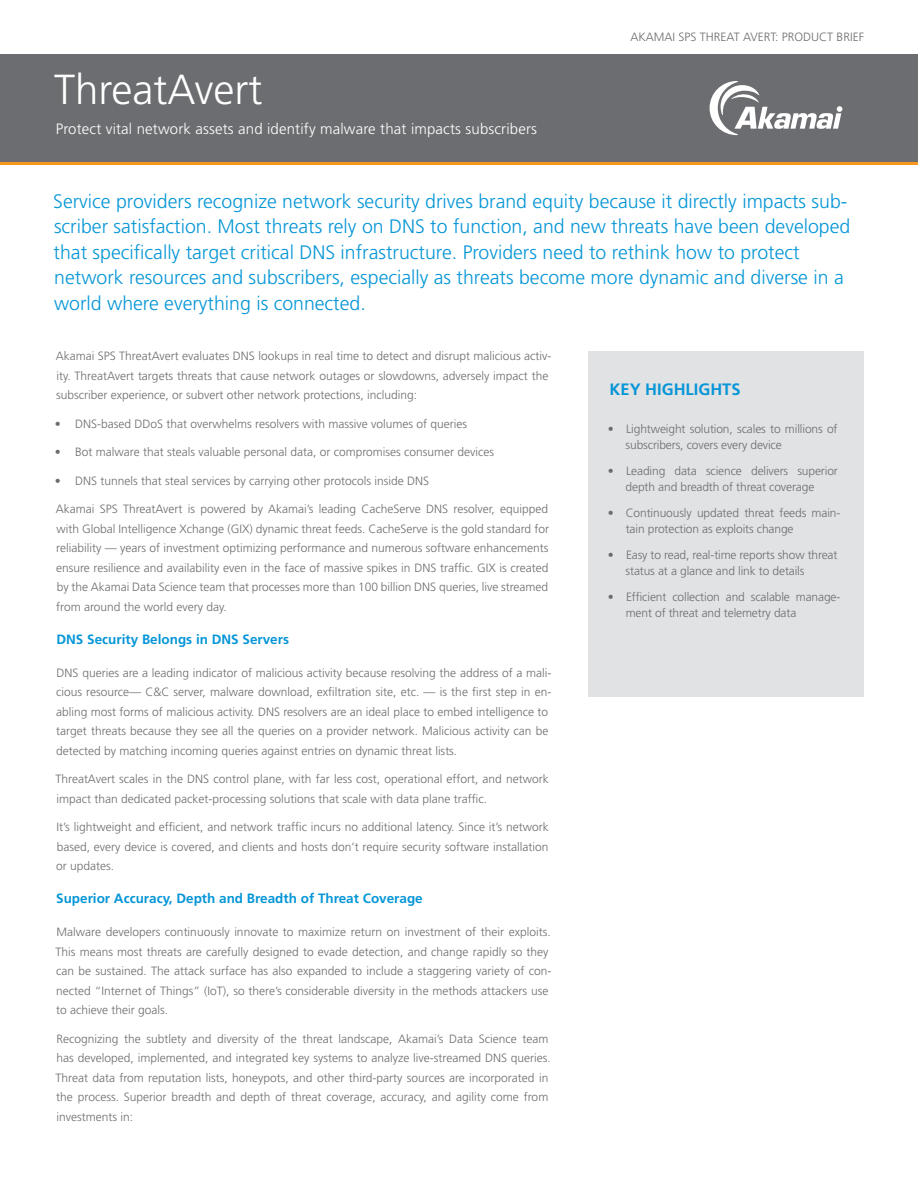
<style>
.page{position:relative;width:918px;height:1188px;background:#fff}
.page>*{position:absolute;margin:0;border:0;box-sizing:border-box;transform-origin:0 0}
.t1{font:300 42px "Frutiger";color:#fff}
.Intro_paragraph{font:300 19.5px/25.5px "Frutiger";color:#0696d7}
.Benefits_header{font:700 16.5px "Frutiger";color:#0696d7}
.Subtitle{font:300 15px "Frutiger";letter-spacing:.01em;color:#fff}
.Section_header{font:700 13.5px "Frutiger";color:#0696d7}
.Body_copy{font:300 12px/19.5px "Frutiger";color:#6c6d70}
</style>
<div class="page">
<div style="left:0;top:54px;width:918px;height:108px;background:#6c6d70"></div>
<hr style="left:0;top:162px;width:918px;height:3px;background:#f7971d">
<div style="left:589px;top:351px;width:275px;height:346px;background:#e1e2e4"></div>
<svg style="left:710px;top:81px;width:132px;height:54px"></svg>
<p class="t1" style="left:54px;top:66px;width:210px">ThreatAvert</p>
<p class="Subtitle" style="left:56px;top:121px;width:483px">Protect vital network assets and identify malware that impacts subscribers</p>
<p class="Body_copy" style="left:631px;top:28px;width:235px">AKAMAI SPS THREAT AVERT: PRODUCT BRIEF</p>
<p class="Intro_paragraph" style="left:53px;top:188px;width:799px">Service providers recognize network security drives brand equity because it directly impacts sub&shy;scriber satisfaction. Most threats rely on DNS to function, and new threats have been developed that specifically target critical DNS infrastructure. Providers need to rethink how to protect network resources and subscribers, especially as threats become more dynamic and diverse in a world where everything is connected.</p>
<p class="Body_copy" style="left:56px;top:346px;width:497px">Akamai SPS ThreatAvert evaluates DNS lookups in real time to detect and disrupt malicious activ&shy;ity. ThreatAvert targets threats that cause network outages or slowdowns, adversely impact the subscriber experience, or subvert other network protections, including:</p>
<p class="Body_copy" style="left:55px;top:414px;width:414px">• DNS-based DDoS that overwhelms resolvers with massive volumes of queries</p>
<p class="Body_copy" style="left:55px;top:442px;width:441px">• Bot malware that steals valuable personal data, or compromises consumer devices</p>
<p class="Body_copy" style="left:55px;top:471px;width:376px">• DNS tunnels that steal services by carrying other protocols inside DNS</p>
<p class="Body_copy" style="left:56px;top:499px;width:495px;text-align:justify">Akamai SPS ThreatAvert is powered by Akamai’s leading CacheServe DNS resolver, equipped with Global Intelligence Xchange (GIX) dynamic threat feeds. CacheServe is the gold standard for reliability — years of investment optimizing performance and numerous software enhancements ensure resilience and availability even in the face of massive spikes in DNS traffic. GIX is created by the Akamai Data Science team that processes more than 100 billion DNS queries, live streamed from around the world every day.</p>
<p class="Section_header" style="left:57px;top:631px;width:234px">DNS Security Belongs in DNS Servers</p>
<p class="Body_copy" style="left:56px;top:663px;width:497px">DNS queries are a leading indicator of malicious activity because resolving the address of a mali&shy;cious resource— C&amp;C server, malware download, exfiltration site, etc. — is the first step in en&shy;abling most forms of malicious activity. DNS resolvers are an ideal place to embed intelligence to target threats because they see all the queries on a provider network. Malicious activity can be detected by matching incoming queries against entries on dynamic threat lists.</p>
<p class="Body_copy" style="left:56px;top:769px;width:495px">ThreatAvert scales in the DNS control plane, with far less cost, operational effort, and network impact than dedicated packet-processing solutions that scale with data plane traffic.</p>
<p class="Body_copy" style="left:56px;top:817px;width:494px;text-align:justify">It’s lightweight and efficient, and network traffic incurs no additional latency. Since it’s network based, every device is covered, and clients and hosts don’t require security software installation or updates.</p>
<p class="Section_header" style="left:56px;top:891px;width:368px">Superior Accuracy, Depth and Breadth of Threat Coverage</p>
<p class="Body_copy" style="left:56px;top:922px;width:498px">Malware developers continuously innovate to maximize return on investment of their exploits.<br>This means most threats are carefully designed to evade detection, and change rapidly so they can be sustained. The attack surface has also expanded to include a staggering variety of con&shy;nected “Internet of Things” (IoT), so there’s considerable diversity in the methods attackers use to achieve their goals.</p>
<p class="Body_copy" style="left:56px;top:1029px;width:497px">Recognizing the subtlety and diversity of the threat landscape, Akamai’s Data Science team has developed, implemented, and integrated key systems to analyze live-streamed DNS queries.<br>Threat data from reputation lists, honeypots, and other third-party sources are incorporated in the process. Superior breadth and depth of threat coverage, accuracy, and agility come from investments in:</p>
<p class="Benefits_header" style="left:610px;top:380px;width:133px">KEY HIGHLIGHTS</p>
<p class="Body_copy" style="left:626px;top:420px;width:214px;line-height:16.5px;text-indent:-18px">• Lightweight solution, scales to millions of subscribers, covers every device</p>
<p class="Body_copy" style="left:608px;top:462px;width:231px;line-height:16.5px;text-align:center">• Leading data science delivers superior depth and breadth of threat coverage</p>
<p class="Body_copy" style="left:626px;top:504px;width:216px;line-height:16.5px;text-indent:-18px">• Continuously updated threat feeds main&shy;tain protection as exploits change</p>
<p class="Body_copy" style="left:626px;top:546px;width:213px;line-height:16.5px;text-indent:-18px">• Easy to read, real-time reports show threat status at a glance and link to details</p>
<p class="Body_copy" style="left:626px;top:588px;width:216px;line-height:16.5px;text-indent:-18px">• Efficient collection and scalable manage&shy;ment of threat and telemetry data</p>
</div>
